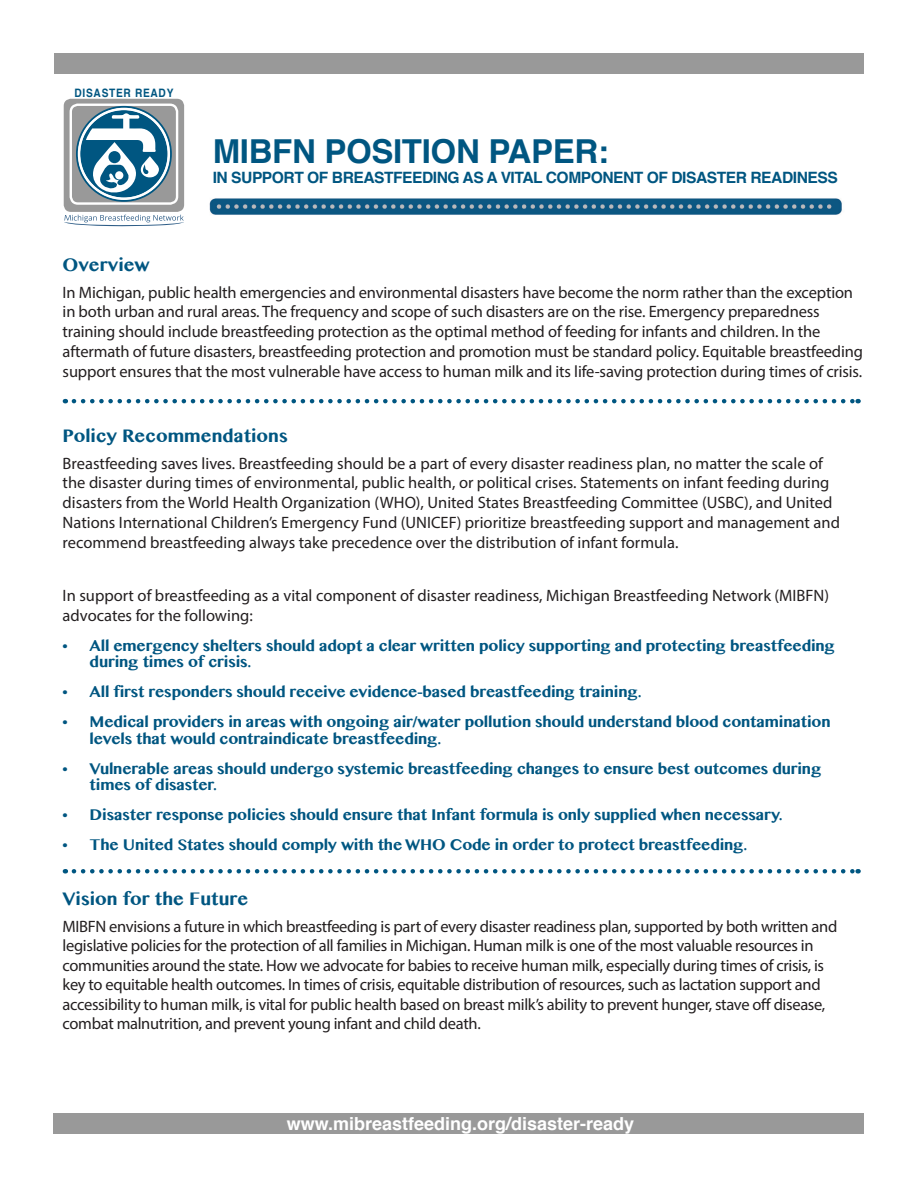
<style>
.page{position:relative;width:918px;height:1188px;background:#fff}
.page>*{position:absolute;margin:0;border:0;box-sizing:border-box;transform-origin:0 0}
.t1{font:700 33px "Helvetica";letter-spacing:-.01em;color:#005681}
.headings{font:700 21px "Khmer MN";color:#005681}
.t2{font:700 18px/16.5px "Khmer MN";letter-spacing:-.01em;color:#005681}
.t3{font:700 18px "Helvetica";color:#fff}
.paragraph1{font:16.5px/19.8px "Myriad Pro";letter-spacing:-.005em;color:#231f20}
.headings-2{font:16.5px/19.5px "Myriad Pro";letter-spacing:-.02em;color:#231f20}
.t4{font:700 15.6px "Helvetica";letter-spacing:-.03em;color:#005681}
.t5{font:700 11.55px "Helvetica";letter-spacing:.07em;color:#005681;scale:.87 1}
</style>
<div class="page">
<svg style="left:64px;top:99px;width:120px;height:127px"></svg>
<div style="left:54px;top:1113px;width:810px;height:21px;background:#999"></div>
<div style="left:54px;top:54px;width:810px;height:20px;background:#999"></div>
<img style="left:209px;top:198px;width:633px;height:17px">
<svg style="left:74px;top:399px;width:785px;height:4px"></svg>
<svg style="left:74px;top:869px;width:785px;height:5px"></svg>
<p class="t5" style="left:75px;top:84px;width:115px">DISASTER READY</p>
<p class="t1" style="left:213px;top:125px;width:398px">MIBFN POSITION PAPER:</p>
<p class="t4" style="left:213px;top:165px;width:627px">IN SUPPORT OF BREASTFEEDING AS A VITAL COMPONENT OF DISASTER READINESS</p>
<p class="headings" style="left:63px;top:252px;width:89px">Overview</p>
<p class="paragraph1" style="left:63px;top:282px;width:802px">In Michigan, public health emergencies and environmental disasters have become the norm rather than the exception in both urban and rural areas. The frequency and scope of such disasters are on the rise. Emergency preparedness training should include breastfeeding protection as the optimal method of feeding for infants and children. In the aftermath of future disasters, breastfeeding protection and promotion must be standard policy. Equitable breastfeeding support ensures that the most vulnerable have access to human milk and its life-saving protection during times of crisis.</p>
<p class="headings" style="left:63px;top:423px;width:227px">Policy Recommendations</p>
<p class="paragraph1" style="left:63px;top:453px;width:779px">Breastfeeding saves lives. Breastfeeding should be a part of every disaster readiness plan, no matter the scale of the disaster during times of environmental, public health, or political crises. Statements on infant feeding during disasters from the World Health Organization (WHO), United States Breastfeeding Committee (USBC), and United Nations International Children’s Emergency Fund (UNICEF) prioritize breastfeeding support and management and recommend breastfeeding always take precedence over the distribution of infant formula.</p>
<p class="paragraph1" style="left:63px;top:585px;width:768px">In support of breastfeeding as a vital component of disaster readiness, Michigan Breastfeeding Network (MIBFN) advocates for the following:</p>
<p class="t2" style="left:90px;top:636px;width:747px;text-indent:-27px">• All emergency shelters should adopt a clear written policy supporting and protecting breastfeeding during times of crisis.</p>
<p class="t2" style="left:63px;top:683px;width:581px">• All first responders should receive evidence-based breastfeeding training.</p>
<p class="t2" style="left:90px;top:713px;width:743px;text-indent:-27px">• Medical providers in areas with ongoing air/water pollution should understand blood contamination levels that would contraindicate breastfeeding.</p>
<p class="t2" style="left:90px;top:759px;width:733px;text-indent:-27px">• Vulnerable areas should undergo systemic breastfeeding changes to ensure best outcomes during times of disaster.</p>
<p class="t2" style="left:63px;top:806px;width:722px">• Disaster response policies should ensure that Infant formula is only supplied when necessary.</p>
<p class="t2" style="left:63px;top:836px;width:686px">• The United States should comply with the WHO Code in order to protect breastfeeding.</p>
<p class="headings" style="left:63px;top:886px;width:187px">Vision for the Future</p>
<p class="headings-2" style="left:63px;top:916px;width:776px">MIBFN envisions a future in which breastfeeding is part of every disaster readiness plan, supported by both written and legislative policies for the protection of all families in Michigan. Human milk is one of the most valuable resources in communities around the state. How we advocate for babies to receive human milk, especially during times of crisis, is key to equitable health outcomes. In times of crisis, equitable distribution of resources, such as lactation support and accessibility to human milk, is vital for public health based on breast milk’s ability to prevent hunger, stave off disease, combat malnutrition, and prevent young infant and child death.</p>
<p class="t3" style="left:287px;top:1109px;width:349px">www.mibreastfeeding.org/disaster-ready</p>
</div>
